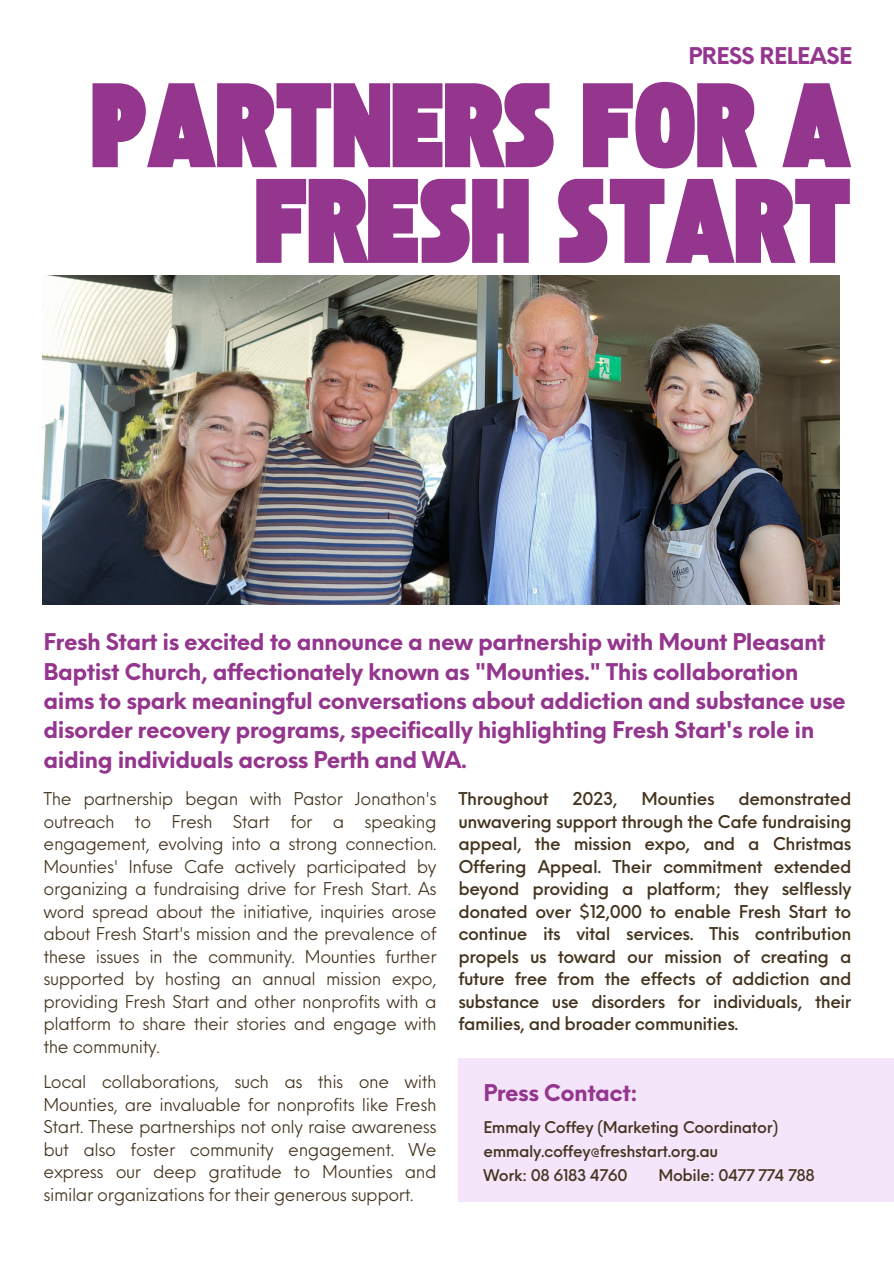
<style>
.page{position:relative;width:894px;height:1264px;background:#fff}
.page>*{position:absolute;margin:0;border:0;box-sizing:border-box;transform-origin:0 0}
.t1{font:84px/95.7px "TAN St Canard Display";color:#94368e;text-align:right}
.t2{font:700 22.5px/29.2px "Neue Einstellung";letter-spacing:-.025em;color:#94368e}
.t3{font:17.25px/22.5px "Neue Einstellung";letter-spacing:-.025em;color:#44341f;text-align:justify}
.t4{font:500 17.25px/22.5px "Neue Einstellung";letter-spacing:-.025em;color:#44341f;text-align:justify}
.t5{font:500 15.75px/23.7px "Neue Einstellung";letter-spacing:-.025em;color:#44341f}
</style>
<div class="page">
<img style="left:43px;top:275px;width:796px;height:329px">
<div style="left:458px;top:1058px;width:435px;height:143px;background:#f5e5fb"></div>
<h4 class="t2" style="left:688px;top:39px;width:165px">PRESS RELEASE</h4>
<h2 class="t1" style="left:91px;top:88px;width:761px">PARTNERS FOR A<br>FRESH START</h2>
<h1 class="t2" style="left:43px;top:625px;width:803px">Fresh Start is excited to announce a new partnership with Mount Pleasant Baptist Church, affectionately known as "Mounties." This collaboration aims to spark meaningful conversations about addiction and substance use disorder recovery programs, specifically highlighting Fresh Start's role in aiding individuals across Perth and WA.</h1>
<h3 class="t3" style="left:43px;top:785px;width:394px">The partnership began with Pastor Jonathon's outreach to Fresh Start for a speaking engagement, evolving into a strong connection.<br>Mounties' Infuse Cafe actively participated by organizing a fundraising drive for Fresh Start. As word spread about the initiative, inquiries arose about Fresh Start's mission and the prevalence of these issues in the community. Mounties further supported by hosting an annual mission expo, providing Fresh Start and other nonprofits with a platform to share their stories and engage with the community.</h3>
<p class="t3" style="left:43px;top:1069px;width:394px">Local collaborations, such as this one with Mounties, are invaluable for nonprofits like Fresh Start. These partnerships not only raise awareness but also foster community engagement. We express our deep gratitude to Mounties and similar organizations for their generous support.</p>
<p class="t4" style="left:458px;top:786px;width:92px">Throughout</p>
<p class="t4" style="left:572px;top:786px;width:47px">2023,</p>
<p class="t4" style="left:641px;top:786px;width:74px">Mounties</p>
<p class="t4" style="left:458px;top:786px;width:394px;text-indent:280px">demonstrated unwavering support through the Cafe fundraising appeal, the mission expo, and a Christmas Offering Appeal. Their commitment extended beyond providing a platform; they selflessly donated over $12,000 to enable Fresh Start to continue its vital services. This contribution propels us toward our mission of creating a future free from the effects of addiction and substance use disorders for individuals, their families, and broader communities.</p>
<h3 class="t2" style="left:483px;top:1075px;width:156px">Press Contact:</h3>
<h4 class="t5" style="left:483px;top:1114px;width:296px">Emmaly Coffey (Marketing Coordinator) emmaly.coffey@freshstart.org.au<br>Work: 08 6183 4760</h4>
<h4 class="t5" style="left:658px;top:1161px;width:158px">Mobile: 0477 774 788</h4>
</div>
